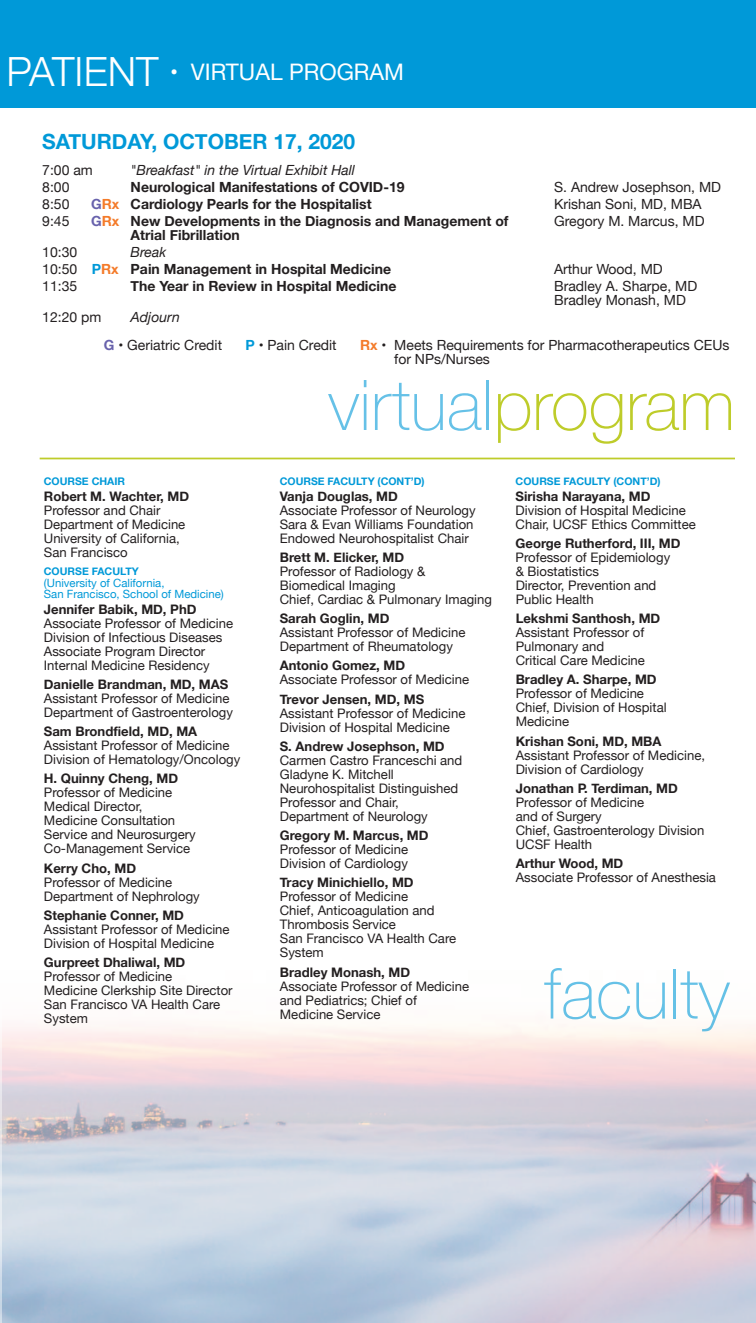
<style>
.page{position:relative;width:756px;height:1323px;background:#fff}
.page>*{position:absolute;margin:0;border:0;box-sizing:border-box;transform-origin:0 0}
.t1{font:100 70px "Helvetica Neue";color:rgb(0 153 216/.6)}
.t2{font:22.75px "Helvetica Neue";color:#fff}
.t3{font:700 21px "Helvetica Neue";color:#0099d8}
.t4{font:14px/14px "Helvetica Neue";color:#231f20}
.t5{font:700 14px/17.2px "Helvetica Neue";color:#231f20}
.t6{font:italic 14px "Helvetica Neue";color:#231f20}
.t7{font:13.12px/14px "Helvetica Neue";color:#231f20}
.t8{font:700 13.12px "Helvetica Neue";color:#231f20}
.t9{font:11.38px/11.4px "Helvetica Neue";color:#0099d8}
.t10{font:700 10.5px "Helvetica Neue";color:#0099d8}
.s1{font-weight:300;font-size:40.25px}
.s2{font-weight:700}
.s3{color:#6862ac}
.s4{color:#f47b2a}
.s5{font-weight:400;font-style:italic}
.s6{font-weight:400}
.s7{color:#0099d8}
.s8{font-style:italic}
.s9{font-weight:700;color:#6862ac}
.s10{font-weight:700;color:#0099d8}
.s11{font-weight:700;color:#f47b2a}
.s12{color:#becc2a}
</style>
<div class="page">
<img style="left:1px;top:1024px;width:755px;height:299px">
<div style="left:0;top:0;width:756px;height:108px;background:#0099d8"></div>
<hr style="left:0;top:943px;width:1px;height:380px;background:#fff;opacity:.45">
<hr style="left:40px;top:458px;width:695px;height:1px;background:#becc2a">
<h2 class="t2" style="left:7px;top:59px;width:399px"><span class="s1">PATIENT</span> <span class="s2">•</span> VIRTUAL PROGRAM</h2>
<h3 class="t3" style="left:42px;top:128px;width:314px">SATURDAY, OCTOBER 17, 2020</h3>
<p class="t4" style="left:42px;top:163px;width:52px">7:00 am</p>
<p class="t6" style="left:131px;top:162px;width:226px">"Breakfast" in the Virtual Exhibit Hall</p>
<p class="t4" style="left:42px;top:180px;width:29px">8:00</p>
<p class="t5" style="left:131px;top:178px;width:275px">Neurological Manifestations of COVID-19</p>
<p class="t4" style="left:554px;top:180px;width:169px">S. Andrew Josephson, MD</p>
<p class="t4" style="left:42px;top:197px;width:29px">8:50</p>
<p class="t5" style="left:91px;top:195px;width:282px"><span class="s3">G</span><span class="s4">Rx</span> Cardiology Pearls for the Hospitalist</p>
<p class="t4" style="left:554px;top:197px;width:149px">Krishan Soni, MD, MBA</p>
<p class="t4" style="left:42px;top:214px;width:29px">9:45</p>
<p class="t5" style="left:91px;top:212px;width:419px"><span class="s3">G</span><span class="s4">Rx</span> New Developments in the Diagnosis and Management of</p>
<p class="t4" style="left:554px;top:214px;width:152px">Gregory M. Marcus, MD</p>
<p class="t5" style="left:131px;top:226px;width:111px">Atrial Fibrillation</p>
<p class="t4" style="left:42px;top:245px;width:37px">10:30</p>
<p class="t5" style="left:42px;top:243px;width:350px;text-indent:88px"><span class="s5">Break<br></span><span class="s6">10:50</span> <span class="s7">P</span><span class="s4">Rx</span> Pain Management in Hospital Medicine</p>
<p class="t4" style="left:554px;top:262px;width:110px">Arthur Wood, MD</p>
<p class="t4" style="left:42px;top:279px;width:37px">11:35</p>
<p class="t5" style="left:131px;top:277px;width:267px">The Year in Review in Hospital Medicine</p>
<p class="t4" style="left:554px;top:279px;width:145px">Bradley A. Sharpe, MD<br>Bradley Monash, MD</p>
<p class="t4" style="left:42px;top:310px;width:61px">12:20 pm</p>
<p class="t4" style="left:104px;top:304px;width:120px;line-height:27.1px;text-indent:27px"><span class="s8">Adjourn<br></span><span class="s9">G</span> <span class="s2">•</span> Geriatric Credit</p>
<p class="t4" style="left:245px;top:337px;width:93px"><span class="s10">P</span> <span class="s2">•</span> Pain Credit</p>
<p class="t4" style="left:394px;top:337px;width:337px;text-indent:-34px"><span class="s11">Rx</span> <span class="s2">•</span> Meets Requirements for Pharmacotherapeutics CEUs for NPs/Nurses</p>
<p class="t10" style="left:44px;top:475px;width:83px">COURSE CHAIR</p>
<p class="t8" style="left:44px;top:488px;width:147px">Robert M. Wachter, MD</p>
<p class="t7" style="left:44px;top:503px;width:143px">Professor and Chair<br>Department of Medicine<br>University of California,<br>San Francisco</p>
<p class="t10" style="left:44px;top:565px;width:96px">COURSE FACULTY</p>
<p class="t9" style="left:44px;top:577px;width:181px">(University of California,<br>San Francisco, School of Medicine)</p>
<p class="t8" style="left:44px;top:601px;width:154px">Jennifer Babik, MD, PhD</p>
<p class="t7" style="left:44px;top:616px;width:191px">Associate Professor of Medicine<br>Division of Infectious Diseases<br>Associate Program Director<br>Internal Medicine Residency</p>
<p class="t8" style="left:44px;top:676px;width:186px">Danielle Brandman, MD, MAS</p>
<p class="t7" style="left:44px;top:691px;width:191px">Assistant Professor of Medicine<br>Department of Gastroenterology</p>
<p class="t8" style="left:44px;top:723px;width:155px">Sam Brondfield, MD, MA</p>
<p class="t7" style="left:44px;top:738px;width:198px">Assistant Professor of Medicine<br>Division of Hematology/Oncology</p>
<p class="t8" style="left:44px;top:771px;width:136px">H. Quinny Cheng, MD</p>
<p class="t7" style="left:44px;top:786px;width:153px">Professor of Medicine<br>Medical Director,<br>Medicine Consultation<br>Service and Neurosurgery<br>Co-Management Service</p>
<p class="t8" style="left:44px;top:860px;width:94px">Kerry Cho, MD</p>
<p class="t7" style="left:44px;top:875px;width:157px">Professor of Medicine<br>Department of Nephrology</p>
<p class="t8" style="left:44px;top:907px;width:142px">Stephanie Conner, MD</p>
<p class="t7" style="left:44px;top:922px;width:187px">Assistant Professor of Medicine<br>Division of Hospital Medicine</p>
<p class="t8" style="left:44px;top:954px;width:143px">Gurpreet Dhaliwal, MD</p>
<p class="t7" style="left:44px;top:969px;width:190px">Professor of Medicine<br>Medicine Clerkship Site Director<br>San Francisco VA Health Care<br>System</p>
<h1 class="t1" style="left:328px;top:362px;width:408px">virtual<span class="s12">program</span></h1>
<p class="t10" style="left:280px;top:475px;width:146px">COURSE FACULTY (CONT’D)</p>
<p class="t8" style="left:280px;top:488px;width:120px">Vanja Douglas, MD</p>
<p class="t7" style="left:280px;top:503px;width:197px">Associate Professor of Neurology<br>Sara &amp; Evan Williams Foundation<br>Endowed Neurohospitalist Chair</p>
<p class="t8" style="left:280px;top:549px;width:126px">Brett M. Elicker, MD</p>
<p class="t7" style="left:280px;top:564px;width:214px">Professor of Radiology &amp;<br>Biomedical Imaging<br>Chief, Cardiac &amp; Pulmonary Imaging</p>
<p class="t8" style="left:280px;top:610px;width:111px">Sarah Goglin, MD</p>
<p class="t7" style="left:280px;top:625px;width:187px">Assistant Professor of Medicine<br>Department of Rheumatology</p>
<p class="t8" style="left:280px;top:658px;width:127px">Antonio Gomez, MD</p>
<p class="t7" style="left:280px;top:673px;width:191px">Associate Professor of Medicine</p>
<p class="t8" style="left:280px;top:691px;width:146px">Trevor Jensen, MD, MS</p>
<p class="t7" style="left:280px;top:706px;width:187px">Assistant Professor of Medicine<br>Division of Hospital Medicine</p>
<p class="t8" style="left:280px;top:738px;width:166px">S. Andrew Josephson, MD</p>
<p class="t7" style="left:280px;top:753px;width:184px">Carmen Castro Franceschi and<br>Gladyne K. Mitchell<br>Neurohospitalist Distinguished<br>Professor and Chair,<br>Department of Neurology</p>
<p class="t8" style="left:280px;top:827px;width:150px">Gregory M. Marcus, MD</p>
<p class="t7" style="left:280px;top:842px;width:130px">Professor of Medicine<br>Division of Cardiology</p>
<p class="t8" style="left:280px;top:875px;width:135px">Tracy Minichiello, MD</p>
<p class="t7" style="left:280px;top:890px;width:178px">Professor of Medicine<br>Chief, Anticoagulation and<br>Thrombosis Service<br>San Francisco VA Health Care<br>System</p>
<p class="t8" style="left:280px;top:964px;width:132px">Bradley Monash, MD</p>
<p class="t7" style="left:280px;top:979px;width:191px">Associate Professor of Medicine and Pediatrics; Chief of<br>Medicine Service</p>
<p class="t10" style="left:516px;top:475px;width:146px">COURSE FACULTY (CONT’D)</p>
<p class="t8" style="left:516px;top:488px;width:136px">Sirisha Narayana, MD</p>
<p class="t7" style="left:516px;top:503px;width:182px">Division of Hospital Medicine<br>Chair, UCSF Ethics Committee</p>
<p class="t8" style="left:516px;top:535px;width:166px">George Rutherford, III, MD</p>
<p class="t7" style="left:516px;top:550px;width:156px">Professor of Epidemiology &amp; Biostatistics<br>Director, Prevention and<br>Public Health</p>
<p class="t8" style="left:516px;top:610px;width:146px">Lekshmi Santhosh, MD</p>
<p class="t7" style="left:516px;top:625px;width:131px">Assistant Professor of<br>Pulmonary and<br>Critical Care Medicine</p>
<p class="t8" style="left:516px;top:672px;width:142px">Bradley A. Sharpe, MD</p>
<p class="t7" style="left:516px;top:687px;width:152px">Professor of Medicine<br>Chief, Division of Hospital<br>Medicine</p>
<p class="t8" style="left:516px;top:733px;width:147px">Krishan Soni, MD, MBA</p>
<p class="t7" style="left:516px;top:748px;width:191px">Assistant Professor of Medicine,<br>Division of Cardiology</p>
<p class="t8" style="left:516px;top:780px;width:164px">Jonathan P. Terdiman, MD</p>
<p class="t7" style="left:516px;top:795px;width:190px">Professor of Medicine<br>and of Surgery<br>Chief, Gastroenterology Division<br>UCSF Health</p>
<p class="t8" style="left:516px;top:855px;width:109px">Arthur Wood, MD</p>
<p class="t7" style="left:516px;top:870px;width:202px">Associate Professor of Anesthesia</p>
<h1 class="t1" style="left:544px;top:951px;width:187px">faculty</h1>
</div>
